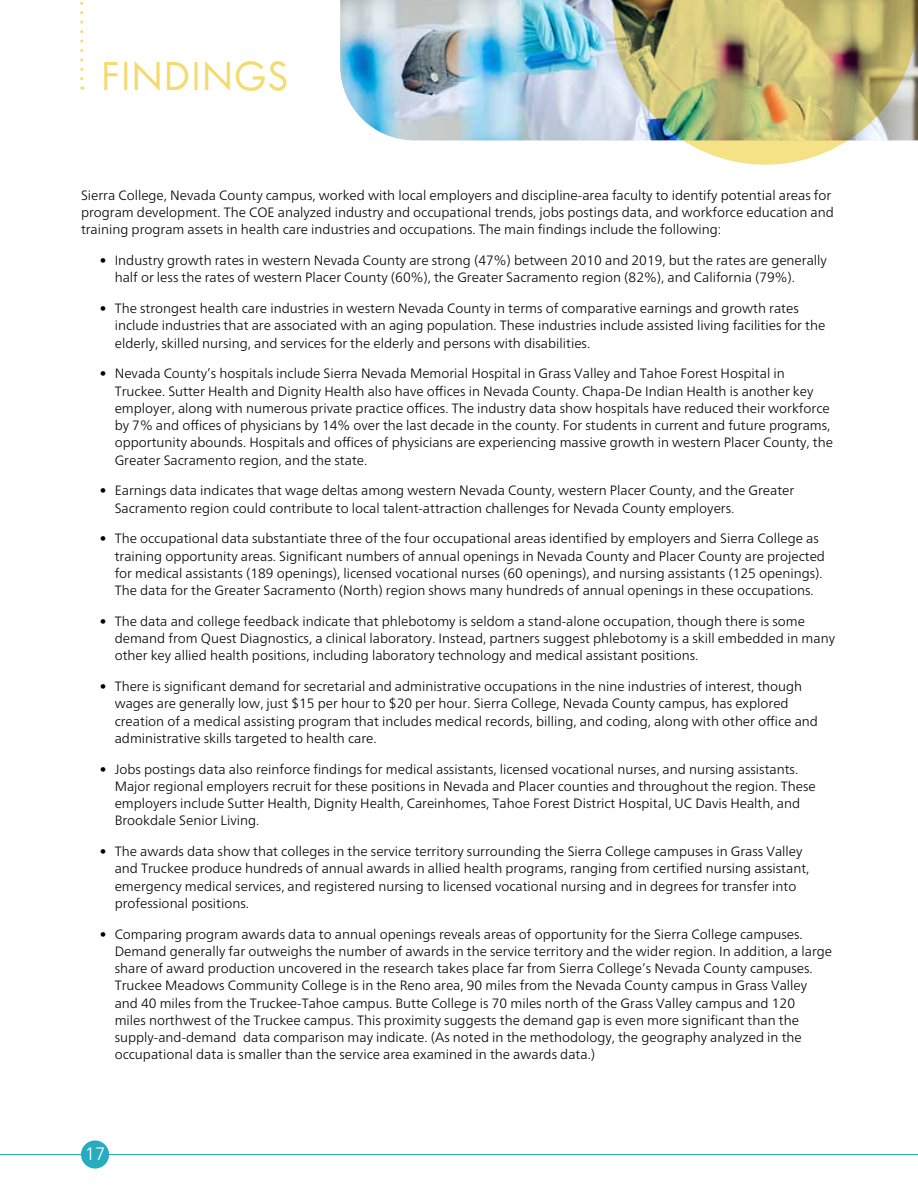
<style>
.page{position:relative;width:918px;height:1188px;background:#fff}
.page>*{position:absolute;margin:0;border:0;box-sizing:border-box;transform-origin:0 0}
.t1{font:45px "Tw Cen MT Sm Md";color:#f4db6c}
.t2{font:300 18px "Frutiger Neue LT";color:#fff}
.t3{font:300 13.5px/17.2px "Frutiger Neue LT";color:#000}
</style>
<div class="page">
<hr style="left:0;top:1154px;width:918px;height:1px;background:#26abbf">
<div style="left:81px;top:1140px;width:28px;height:29px;background:#26abbf;border-radius:50%"></div>
<img style="left:340px;top:0;width:273px;height:140px">
<svg style="left:80px;top:1px;width:3px;height:78px"></svg>
<img style="left:613px;top:0;width:305px;height:165px">
<h1 class="t1" style="left:100px;top:52px;width:190px">FINDINGS</h1>
<p class="t3" style="left:81px;top:186px;width:754px">Sierra College, Nevada County campus, worked with local employers and discipline-area faculty to identify potential areas for program development. The COE analyzed industry and occupational trends, jobs postings data, and workforce education and training program assets in health care industries and occupations. The main findings include the following:</p>
<p class="t3" style="left:115px;top:252px;width:714px;text-indent:-15px">• Industry growth rates in western Nevada County are strong (47%) between 2010 and 2019, but the rates are generally half or less the rates of western Placer County (60%), the Greater Sacramento region (82%), and California (79%).</p>
<p class="t3" style="left:115px;top:300px;width:712px;text-indent:-15px">• The strongest health care industries in western Nevada County in terms of comparative earnings and growth rates include industries that are associated with an aging population. These industries include assisted living facilities for the elderly, skilled nursing, and services for the elderly and persons with disabilities.</p>
<p class="t3" style="left:115px;top:365px;width:720px;text-indent:-15px">• Nevada County’s hospitals include Sierra Nevada Memorial Hospital in Grass Valley and Tahoe Forest Hospital in Truckee. Sutter Health and Dignity Health also have offices in Nevada County. Chapa-De Indian Health is another key employer, along with numerous private practice offices. The industry data show hospitals have reduced their workforce by 7% and offices of physicians by 14% over the last decade in the county. For students in current and future programs, opportunity abounds. Hospitals and offices of physicians are experiencing massive growth in western Placer County, the Greater Sacramento region, and the state.</p>
<p class="t3" style="left:115px;top:482px;width:681px;text-indent:-15px">• Earnings data indicates that wage deltas among western Nevada County, western Placer County, and the Greater<br>Sacramento region could contribute to local talent-attraction challenges for Nevada County employers.</p>
<p class="t3" style="left:115px;top:530px;width:712px;text-indent:-15px">• The occupational data substantiate three of the four occupational areas identified by employers and Sierra College as training opportunity areas. Significant numbers of annual openings in Nevada County and Placer County are projected for medical assistants (189 openings), licensed vocational nurses (60 openings), and nursing assistants (125 openings).<br>The data for the Greater Sacramento (North) region shows many hundreds of annual openings in these occupations.</p>
<p class="t3" style="left:115px;top:612px;width:722px;text-indent:-15px">• The data and college feedback indicate that phlebotomy is seldom a stand-alone occupation, though there is some demand from Quest Diagnostics, a clinical laboratory. Instead, partners suggest phlebotomy is a skill embedded in many other key allied health positions, including laboratory technology and medical assistant positions.</p>
<p class="t3" style="left:115px;top:678px;width:705px;text-indent:-15px">• There is significant demand for secretarial and administrative occupations in the nine industries of interest, though wages are generally low, just $15 per hour to $20 per hour. Sierra College, Nevada County campus, has explored creation of a medical assisting program that includes medical records, billing, and coding, along with other office and administrative skills targeted to health care.</p>
<p class="t3" style="left:115px;top:760px;width:703px;text-indent:-15px">• Jobs postings data also reinforce findings for medical assistants, licensed vocational nurses, and nursing assistants.<br>Major regional employers recruit for these positions in Nevada and Placer counties and throughout the region. These employers include Sutter Health, Dignity Health, Careinhomes, Tahoe Forest District Hospital, UC Davis Health, and Brookdale Senior Living.</p>
<p class="t3" style="left:115px;top:843px;width:696px;text-indent:-15px">• The awards data show that colleges in the service territory surrounding the Sierra College campuses in Grass Valley and Truckee produce hundreds of annual awards in allied health programs, ranging from certified nursing assistant, emergency medical services, and registered nursing to licensed vocational nursing and in degrees for transfer into professional positions.</p>
<p class="t3" style="left:115px;top:925px;width:719px;text-indent:-15px">• Comparing program awards data to annual openings reveals areas of opportunity for the Sierra College campuses.<br>Demand generally far outweighs the number of awards in the service territory and the wider region. In addition, a large share of award production uncovered in the research takes place far from Sierra College’s Nevada County campuses.<br>Truckee Meadows Community College is in the Reno area, 90 miles from the Nevada County campus in Grass Valley and 40 miles from the Truckee-Tahoe campus. Butte College is 70 miles north of the Grass Valley campus and 120<br>miles northwest of the Truckee campus. This proximity suggests the demand gap is even more significant than the supply-and-demand data comparison may indicate. (As noted in the methodology, the geography analyzed in the occupational data is smaller than the service area examined in the awards data.)</p>
<h2 class="t2" style="left:85px;top:1143px;width:22px">17</h2>
</div>
